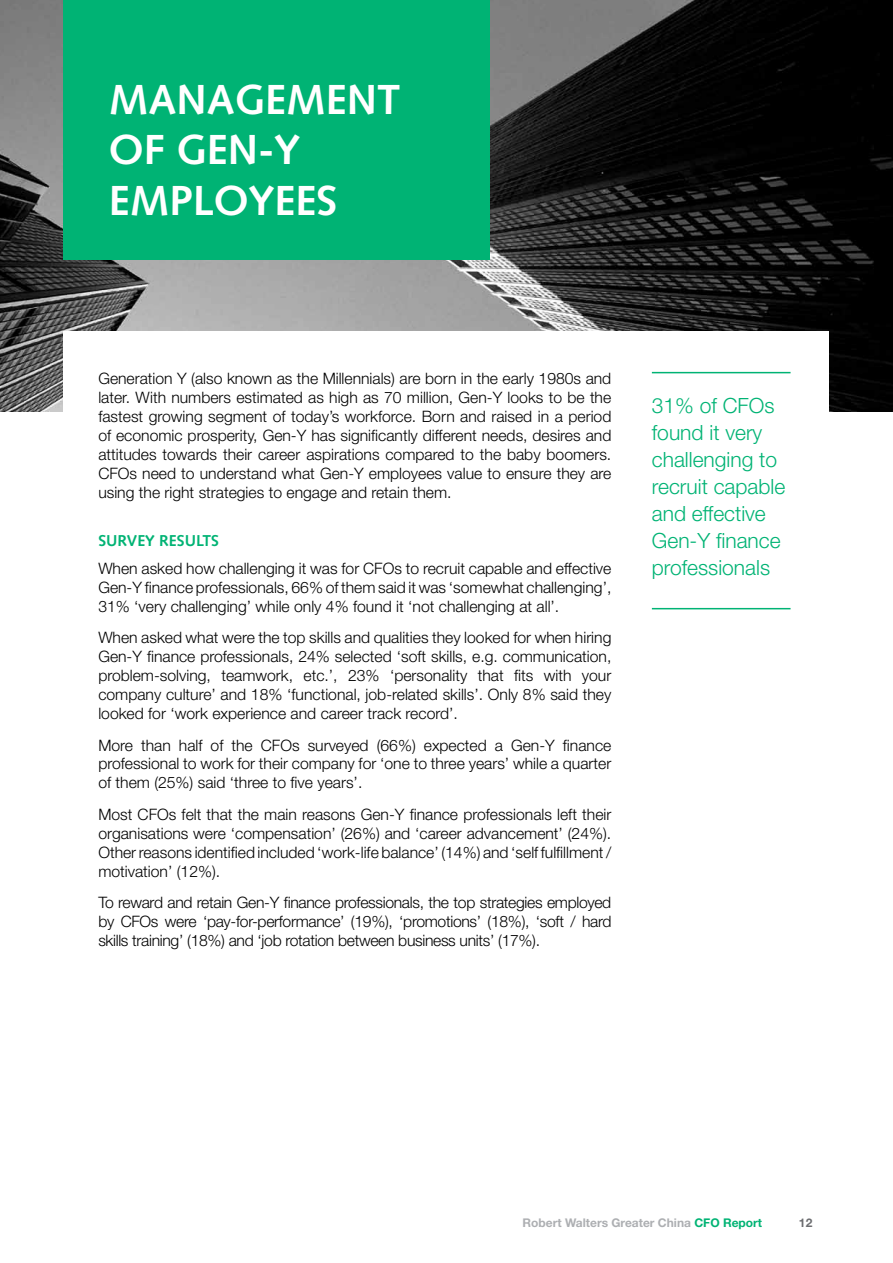
<style>
.page{position:relative;width:893px;height:1263px;background:#fff}
.page>*{position:absolute;margin:0;border:0;box-sizing:border-box;transform-origin:0 0}
.t1{font:700 42px/50.4px "Syntax";color:#fff}
.t2{font:300 21px/27px "Helvetica Neue";color:#00b374}
.t3{font:300 15.75px/18.9px "Helvetica Neue";color:#000;text-align:justify}
.t4{font:700 15.75px "Syntax";color:#00b374}
.t5{font:700 12px "Helvetica Neue";color:#adafb2}
.t6{font:700 12px "Helvetica Neue";color:#6d6e71}
.s1{color:#00b374}
</style>
<div class="page">
<img style="left:0;top:0;width:893px;height:412px">
<div style="left:64px;top:331px;width:765px;height:932px;background:#fff"></div>
<div style="left:64px;top:0;width:426px;height:260px;background:#00b374"></div>
<hr style="left:652px;top:372px;width:138px;height:1px;background:#00b374">
<hr style="left:652px;top:608px;width:138px;height:1px;background:#00b374">
<h1 class="t1" style="left:109px;top:74px;width:193px">MANAGEMENT<br>OF GEN-Y<br>EMPLOYEES</h1>
<p class="t3" style="left:98px;top:369px;width:515px">Generation Y (also known as the Millennials) are born in the early 1980s and later. With numbers estimated as high as 70 million, Gen-Y looks to be the fastest growing segment of today’s workforce. Born and raised in a period of economic prosperity, Gen-Y has significantly different needs, desires and attitudes towards their career aspirations compared to the baby boomers.<br>CFOs need to understand what Gen-Y employees value to ensure they are using the right strategies to engage and retain them.</p>
<p class="t4" style="left:98px;top:532px;width:19px">SURVEY</p>
<p class="t4" style="left:159px;top:532px;width:10px">RESULTS</p>
<p class="t3" style="left:98px;top:558px;width:515px">When asked how challenging it was for CFOs to recruit capable and effective Gen-Y finance professionals, 66% of them said it was ‘somewhat challenging’, 31% ‘very challenging’ while only 4% found it ‘not challenging at all’.</p>
<p class="t3" style="left:98px;top:628px;width:515px">When asked what were the top skills and qualities they looked for when hiring Gen-Y finance professionals, 24% selected ‘soft skills, e.g. communication, problem-solving, teamwork, etc.’, 23% ‘personality that fits with your company culture’ and 18% ‘functional, job-related skills’. Only 8% said they looked for ‘work experience and career track record’.</p>
<p class="t3" style="left:98px;top:735px;width:515px">More than half of the CFOs surveyed (66%) expected a Gen-Y finance professional to work for their company for ‘one to three years’ while a quarter of them (25%) said ‘three to five years’.</p>
<p class="t3" style="left:98px;top:805px;width:515px">Most CFOs felt that the main reasons Gen-Y finance professionals left their organisations were ‘compensation’ (26%) and ‘career advancement’ (24%).<br>Other reasons identified included ‘work-life balance’ (14%) and ‘self fulfillment / motivation’ (12%).</p>
<p class="t3" style="left:98px;top:893px;width:515px">To reward and retain Gen-Y finance professionals, the top strategies employed by CFOs were ‘pay-for-performance’ (19%), ‘promotions’ (18%), ‘soft / hard skills training’ (18%) and ‘job rotation between business units’ (17%).</p>
<h2 class="t2" style="left:652px;top:391px;width:135px">31% of CFOs found it very challenging to recruit capable and effective<br>Gen-Y finance professionals</h2>
<p class="t5" style="left:523px;top:1215px;width:241px">Robert Walters Greater China <span class="s1">CFO Report</span></p>
<p class="t6" style="left:799px;top:1215px;width:15px">12</p>
</div>
